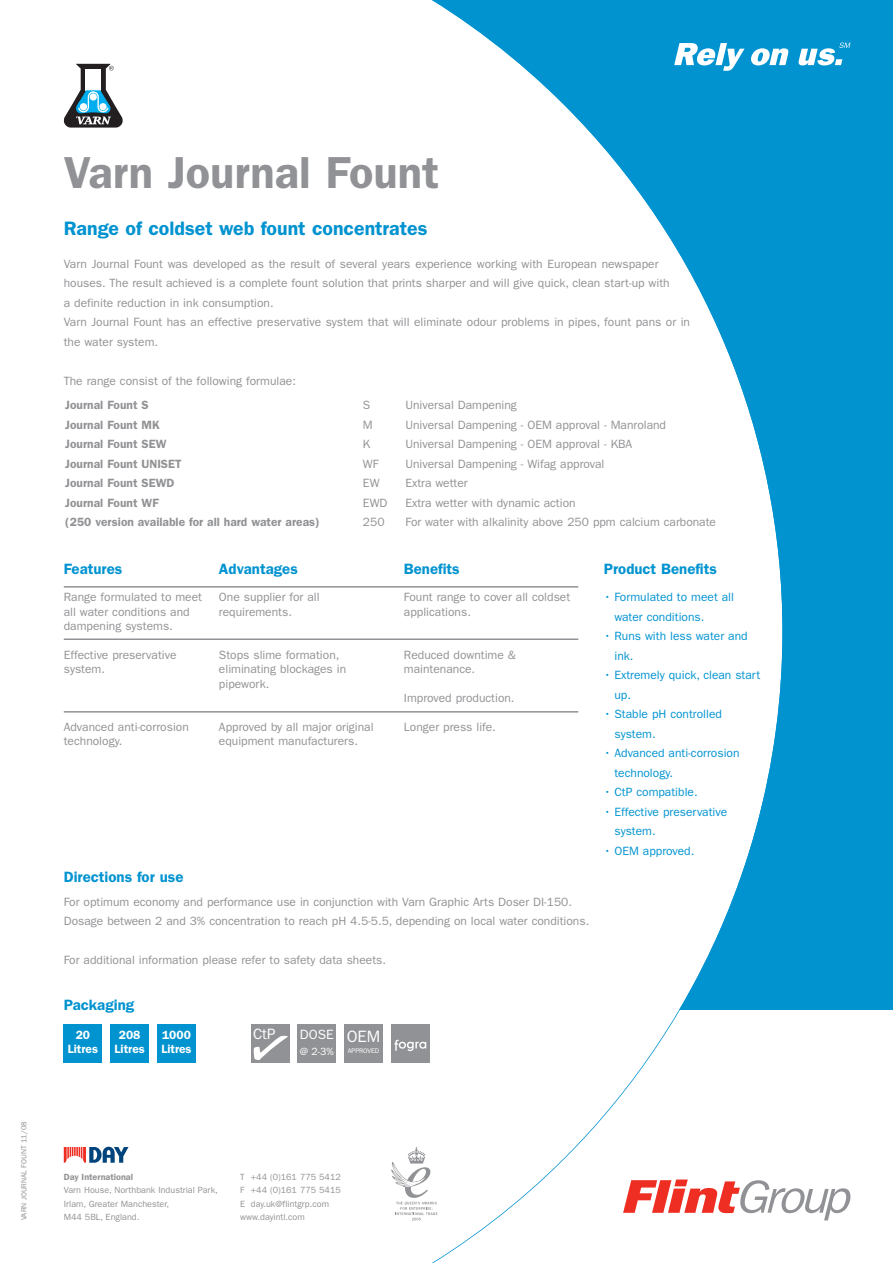
<style>
.page{position:relative;width:893px;height:1263px;background:#fff}
.page>*{position:absolute;margin:0;border:0;box-sizing:border-box;transform-origin:0 0}
.t1{font:600 45px "ITC Franklin Gothic Std";color:#919295}
.t2{font:600 19.5px "ITC Franklin Gothic Std";color:#0093d0}
.t3{font:16.5px "ITC Franklin Gothic Std";color:#fff}
.t4{font:600 15px "ITC Franklin Gothic Std";color:#0093d0}
.t5{font:15px "ITC Franklin Gothic Std";color:#fff}
.t6{font:13.5px "ITC Franklin Gothic Std";color:#fff}
.t7{font:12px/14.4px "ITC Franklin Gothic Std";color:#919295}
.t8{font:12px/19.5px "ITC Franklin Gothic Std";color:#0093d0}
.t9{font:600 12px/19.5px "ITC Franklin Gothic Std";color:#919295}
.t10{font:600 12px/14.4px "ITC Franklin Gothic Std";color:#fff;text-align:center}
.t11{font:10.5px "ITC Franklin Gothic Std";color:#fff}
.t12{font:9px/13.5px "ITC Franklin Gothic Std";color:#919295}
.t13{font:600 9px "ITC Franklin Gothic Std";color:#919295}
.t14{font:7.5px "ITC Franklin Gothic Std";color:#919295}
.t15{font:6.75px "ITC Franklin Gothic Std";color:#fff}
</style>
<div class="page">
<hr style="left:64px;top:586px;width:514px;height:2px;background:#919295">
<hr style="left:64px;top:711px;width:514px;height:2px;background:#919295">
<hr style="left:64px;top:638px;width:514px;height:2px;background:#919295">
<div style="left:251px;top:1025px;width:38px;height:38px;background:#919295"></div>
<div style="left:298px;top:1025px;width:38px;height:38px;background:#919295"></div>
<svg style="left:253px;top:1035px;width:35px;height:25px"></svg>
<div style="left:111px;top:1025px;width:38px;height:38px;background:#0093d0"></div>
<div style="left:64px;top:1025px;width:38px;height:38px;background:#0093d0"></div>
<div style="left:157px;top:1025px;width:39px;height:38px;background:#0093d0"></div>
<div style="left:344px;top:1025px;width:39px;height:38px;background:#919295"></div>
<div style="left:391px;top:1025px;width:38px;height:38px;background:#919295"></div>
<svg style="left:394px;top:1040px;width:17px;height:11px"></svg>
<svg style="left:64px;top:1147px;width:65px;height:16px"></svg>
<svg style="left:64px;top:64px;width:59px;height:64px"></svg>
<div style="left:782px;top:0;width:111px;height:1010px;background:#0093d0"></div>
<svg style="left:782px;top:1188px;width:68px;height:32px"></svg>
<svg style="left:411px;top:0;width:371px;height:1263px"></svg>
<svg style="left:674px;top:43px;width:176px;height:28px"></svg>
<svg style="left:391px;top:1147px;width:46px;height:73px"></svg>
<p class="t14" style="left:21px;top:1220px;width:101px;rotate:-90deg">VARN JOURNAL FOUNT 11/08</p>
<h1 class="t1" style="left:64px;top:157px;width:377px">Varn Journal Fount</h1>
<h2 class="t2" style="left:64px;top:221px;width:365px">Range of coldset web fount concentrates</h2>
<p class="t7" style="left:64px;top:255px;width:628px;line-height:19.5px">Varn Journal Fount was developed as the result of several years experience working with European newspaper houses. The result achieved is a complete fount solution that prints sharper and will give quick, clean start-up with<br>a definite reduction in ink consumption.<br>Varn Journal Fount has an effective preservative system that will eliminate odour problems in pipes, fount pans or in the water system.</p>
<p class="t7" style="left:64px;top:374px;width:234px">The range consist of the following formulae:</p>
<p class="t9" style="left:65px;top:397px;width:256px">Journal Fount S<br>Journal Fount MK<br>Journal Fount SEW<br>Journal Fount UNISET<br>Journal Fount SEWD<br>Journal Fount WF<br>(250 version available for all hard water areas)</p>
<p class="t7" style="left:363px;top:399px;width:9px">S</p>
<p class="t7" style="left:405px;top:399px;width:113px">Universal Dampening</p>
<p class="t7" style="left:363px;top:419px;width:11px">M</p>
<p class="t7" style="left:405px;top:419px;width:262px">Universal Dampening - OEM approval - Manroland</p>
<p class="t7" style="left:363px;top:438px;width:9px">K</p>
<p class="t7" style="left:405px;top:438px;width:228px">Universal Dampening - OEM approval - KBA</p>
<p class="t7" style="left:363px;top:458px;width:17px">WF</p>
<p class="t7" style="left:405px;top:458px;width:200px">Universal Dampening - Wifag approval</p>
<p class="t7" style="left:363px;top:477px;width:18px">EW</p>
<p class="t7" style="left:405px;top:477px;width:64px">Extra wetter</p>
<p class="t7" style="left:363px;top:497px;width:26px">EWD</p>
<p class="t7" style="left:405px;top:497px;width:172px">Extra wetter with dynamic action</p>
<p class="t7" style="left:363px;top:516px;width:23px">250</p>
<p class="t7" style="left:405px;top:516px;width:312px">For water with alkalinity above 250 ppm calcium carbonate</p>
<p class="t4" style="left:64px;top:563px;width:60px">Features</p>
<p class="t4" style="left:219px;top:563px;width:80px">Advantages</p>
<p class="t4" style="left:404px;top:563px;width:57px">Benefits</p>
<p class="t7" style="left:64px;top:591px;width:140px">Range formulated to meet all water conditions and dampening systems.</p>
<p class="t7" style="left:64px;top:649px;width:114px">Effective preservative system.</p>
<p class="t7" style="left:219px;top:591px;width:102px">One supplier for all requirements.</p>
<p class="t7" style="left:219px;top:649px;width:129px">Stops slime formation, eliminating blockages in pipework.</p>
<p class="t7" style="left:219px;top:721px;width:156px">Approved by all major original equipment manufacturers.</p>
<p class="t7" style="left:404px;top:591px;width:168px">Fount range to cover all coldset applications.</p>
<p class="t7" style="left:404px;top:649px;width:114px">Reduced downtime &amp; maintenance.</p>
<p class="t7" style="left:404px;top:692px;width:112px">Improved production.</p>
<p class="t7" style="left:404px;top:721px;width:93px">Longer press life.</p>
<p class="t7" style="left:64px;top:721px;width:127px">Advanced anti-corrosion technology.</p>
<p class="t4" style="left:64px;top:872px;width:121px">Directions for use</p>
<p class="t7" style="left:64px;top:893px;width:527px;line-height:19.5px">For optimum economy and performance use in conjunction with Varn Graphic Arts Doser DI-150.<br>Dosage between 2 and 3% concentration to reach pH 4.5-5.5, depending on local water conditions.</p>
<p class="t7" style="left:64px;top:954px;width:324px">For additional information please refer to safety data sheets.</p>
<p class="t4" style="left:64px;top:999px;width:72px">Packaging</p>
<p class="t10" style="left:115px;top:1029px;width:32px">208<br>Litres</p>
<p class="t5" style="left:253px;top:1029px;width:24px">CtP</p>
<p class="t6" style="left:300px;top:1029px;width:35px">DOSE</p>
<p class="t11" style="left:300px;top:1048px;width:36px">@ 2-3%</p>
<p class="t10" style="left:68px;top:1029px;width:32px">20<br>Litres</p>
<p class="t10" style="left:161px;top:1029px;width:32px;text-align:left">1000<br>Litres</p>
<h3 class="t3" style="left:347px;top:1030px;width:35px">OEM</h3>
<p class="t15" style="left:348px;top:1048px;width:33px">APPROVED</p>
<p class="t4" style="left:604px;top:563px;width:115px">Product Benefits</p>
<p class="t8" style="left:614px;top:589px;width:121px;text-indent:-11px">• Formulated to meet all water conditions.</p>
<p class="t8" style="left:614px;top:628px;width:135px;text-indent:-11px">• Runs with less water and ink.</p>
<p class="t8" style="left:614px;top:667px;width:147px;text-indent:-11px">• Extremely quick, clean start up.</p>
<p class="t8" style="left:614px;top:706px;width:109px;text-indent:-11px">• Stable pH controlled system.</p>
<p class="t8" style="left:614px;top:745px;width:127px;text-indent:-11px">• Advanced anti-corrosion technology.</p>
<p class="t8" style="left:604px;top:784px;width:95px">• CtP compatible.</p>
<p class="t8" style="left:614px;top:803px;width:114px;text-indent:-11px">• Effective preservative system.</p>
<p class="t8" style="left:604px;top:842px;width:92px">• OEM approved.</p>
<p class="t13" style="left:64px;top:1174px;width:71px">Day International</p>
<p class="t12" style="left:64px;top:1184px;width:156px">Varn House, Northbank Industrial Park,<br>Irlam, Greater Manchester,<br>M44 5BL, England.</p>
<p class="t12" style="left:240px;top:1171px;width:102px;text-align:justify">T +44 (0)161 775 5412<br>F +44 (0)161 775 5415<br>E day.uk@flintgrp.com</p>
<p class="t12" style="left:240px;top:1211px;width:66px">www.dayintl.com</p>
</div>
